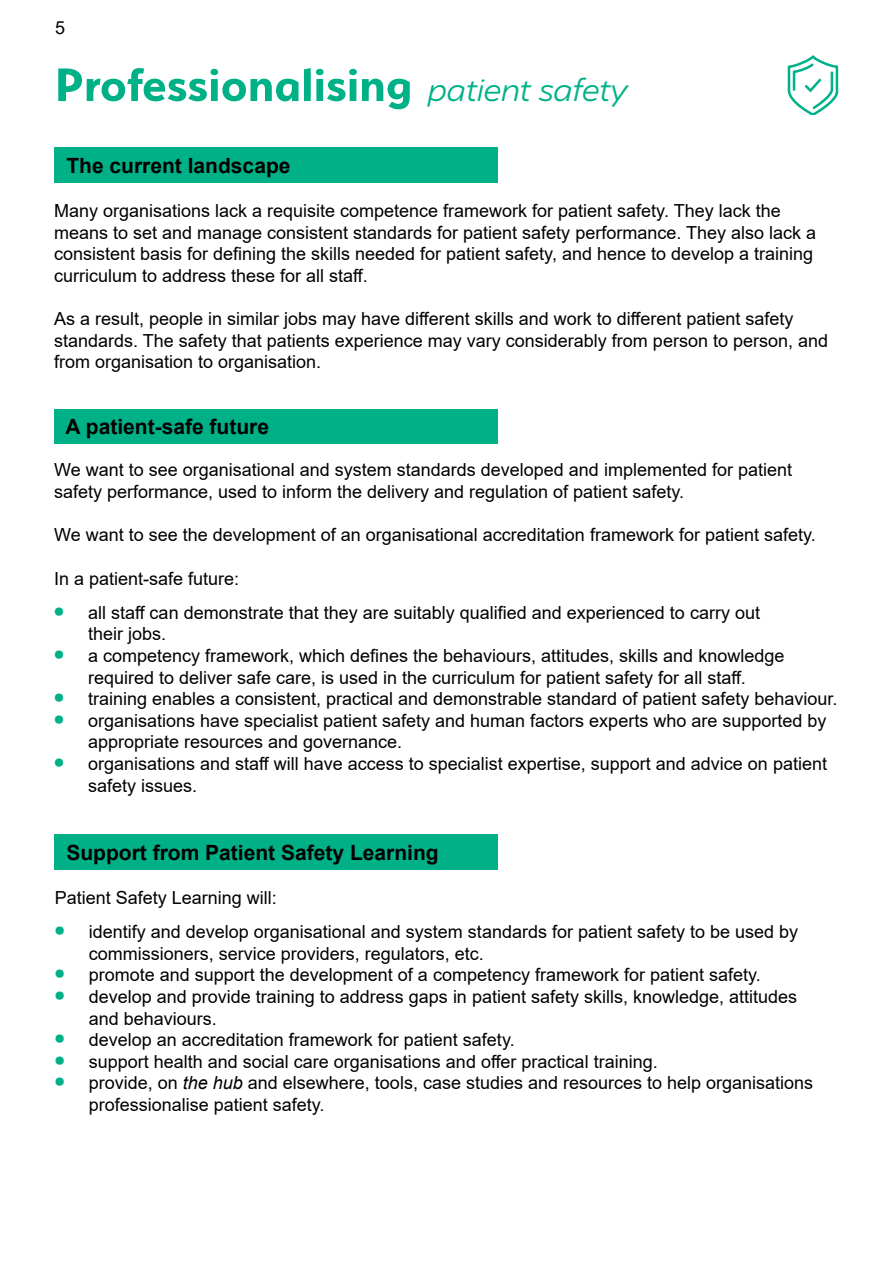
<style>
.page{position:relative;width:893px;height:1263px;background:#fff}
.page>*{position:absolute;margin:0;border:0;box-sizing:border-box;transform-origin:0 0}
.t1{font:700 52.5px "Serenity";color:#00b188}
.t2{font:700 21px "Arial";color:#000}
.t3{font:18px/21.6px "Arial";color:#000}
.s1{font-weight:300;font-style:italic;font-size:37.5px}
.s2{font-family:"Serenity";font-weight:500;font-size:24px;color:#00b188}
.s3{font-style:italic}
</style>
<div class="page">
<svg style="left:787px;top:55px;width:52px;height:60px"></svg>
<div style="left:54px;top:147px;width:443px;height:36px;background:#00b188"></div>
<div style="left:54px;top:409px;width:443px;height:34px;background:#00b188"></div>
<div style="left:54px;top:834px;width:443px;height:35px;background:#00b188"></div>
<p class="t3" style="left:55px;top:17px;width:12px">5</p>
<h1 class="t1" style="left:55px;top:55px;width:575px">Professionalising <span class="s1">patient safety</span></h1>
<p class="t2" style="left:66px;top:151px;width:226px">The current landscape</p>
<p class="t3" style="left:54px;top:200px;width:764px">Many organisations lack a requisite competence framework for patient safety. They lack the means to set and manage consistent standards for patient safety performance. They also lack a consistent basis for defining the skills needed for patient safety, and hence to develop a training curriculum to address these for all staff.</p>
<p class="t3" style="left:54px;top:308px;width:776px">As a result, people in similar jobs may have different skills and work to different patient safety standards. The safety that patients experience may vary considerably from person to person, and from organisation to organisation.</p>
<p class="t2" style="left:66px;top:411px;width:205px">A patient-safe future</p>
<p class="t3" style="left:54px;top:459px;width:740px">We want to see organisational and system standards developed and implemented for patient safety performance, used to inform the delivery and regulation of patient safety.</p>
<p class="t3" style="left:54px;top:524px;width:763px">We want to see the development of an organisational accreditation framework for patient safety.</p>
<p class="t3" style="left:54px;top:567px;width:187px">In a patient-safe future:</p>
<p class="t3" style="left:88px;top:602px;width:673px;text-indent:-34px"><span class="s2">•</span> all staff can demonstrate that they are suitably qualified and experienced to carry out their jobs.</p>
<p class="t3" style="left:54px;top:645px;width:732px;text-align:center"><span class="s2">•</span> a competency framework, which defines the behaviours, attitudes, skills and knowledge required to deliver safe care, is used in the curriculum for patient safety for all staff.</p>
<p class="t3" style="left:54px;top:688px;width:785px"><span class="s2">•</span> training enables a consistent, practical and demonstrable standard of patient safety behaviour.</p>
<p class="t3" style="left:88px;top:710px;width:740px;text-indent:-34px"><span class="s2">•</span> organisations have specialist patient safety and human factors experts who are supported by appropriate resources and governance.</p>
<p class="t3" style="left:88px;top:753px;width:740px;text-indent:-34px"><span class="s2">•</span> organisations and staff will have access to specialist expertise, support and advice on patient safety issues.</p>
<p class="t2" style="left:66px;top:837px;width:374px">Support from Patient Safety Learning</p>
<p class="t3" style="left:55px;top:887px;width:224px">Patient Safety Learning will:</p>
<p class="t3" style="left:89px;top:921px;width:711px;text-indent:-34px"><span class="s2">•</span> identify and develop organisational and system standards for patient safety to be used by commissioners, service providers, regulators, etc.</p>
<p class="t3" style="left:55px;top:964px;width:708px"><span class="s2">•</span> promote and support the development of a competency framework for patient safety.</p>
<p class="t3" style="left:89px;top:986px;width:710px;text-indent:-34px"><span class="s2">•</span> develop and provide training to address gaps in patient safety skills, knowledge, attitudes and behaviours.</p>
<p class="t3" style="left:55px;top:1029px;width:461px"><span class="s2">•</span> develop an accreditation framework for patient safety.</p>
<p class="t3" style="left:55px;top:1050px;width:604px"><span class="s2">•</span> support health and social care organisations and offer practical training.</p>
<p class="t3" style="left:89px;top:1072px;width:726px;text-indent:-34px"><span class="s2">•</span> provide, on <span class="s3">the hub</span> and elsewhere, tools, case studies and resources to help organisations professionalise patient safety.</p>
</div>
